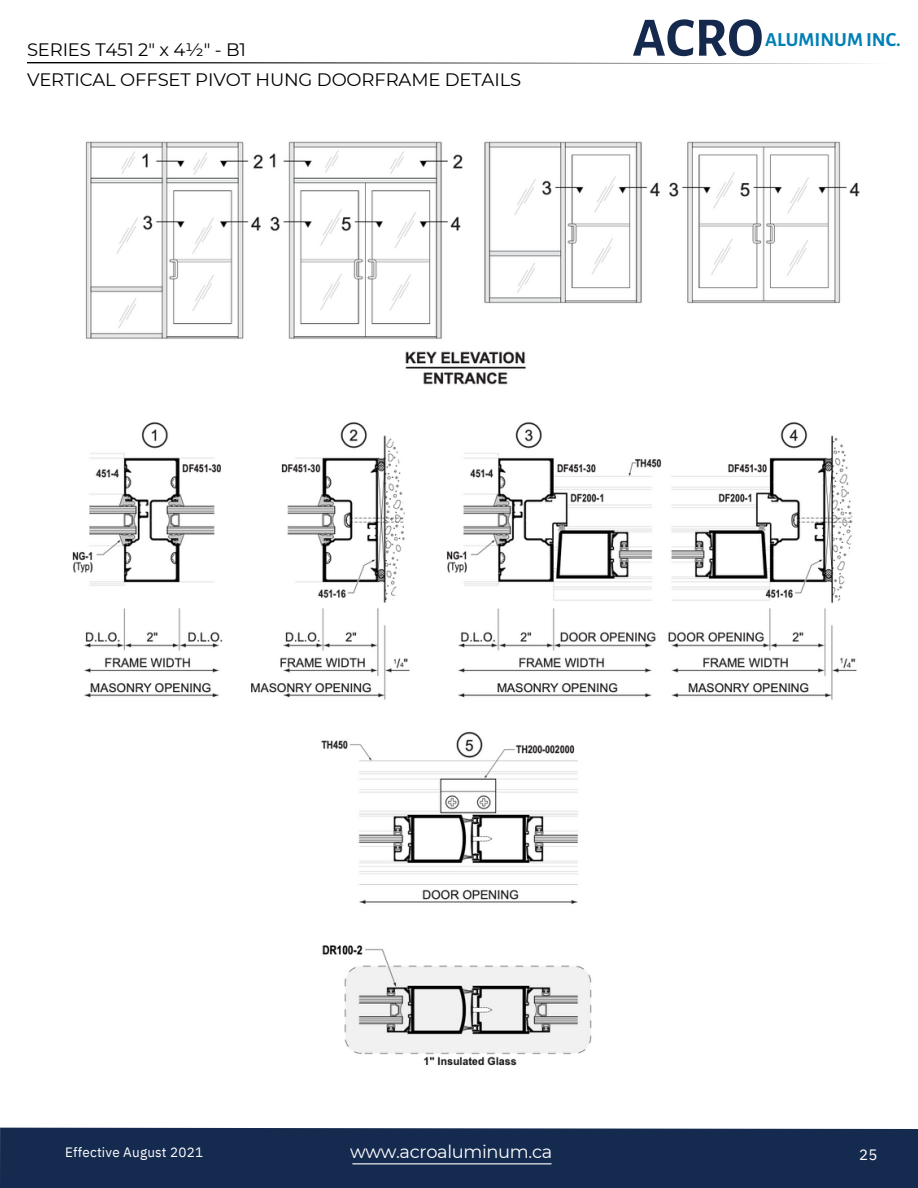
<style>
.page{position:relative;width:918px;height:1188px;background:#fff}
.page>*{position:absolute;margin:0;border:0;box-sizing:border-box;transform-origin:0 0}
.t1{font:700 55.65px "Alegreya Sans";color:#15294e}
.t2{font:700 20.1px "Alegreya Sans";color:#027fb4}
.t3{font:18px "Montserrat";letter-spacing:-.01em;color:#000}
.t4{font:17.85px "Montserrat";letter-spacing:-.02em;color:#fff}
.t5{font:15px "IBM Plex Sans";color:#fff}
.t6{font:13.5px "IBM Plex Sans";letter-spacing:.015em;color:#fff}
</style>
<div class="page">
<svg style="left:27px;top:62px;width:617px;height:1px"></svg>
<img style="left:72px;top:141px;width:788px;height:925px">
<div style="left:0;top:1127px;width:918px;height:61px;background:#152a4f"></div>
<hr style="left:352px;top:1163px;width:200px;height:1px;background:#fff">
<p class="t3" style="left:27px;top:38px;width:221px">SERIES T451 2" x 4½" - B1</p>
<p class="t3" style="left:27px;top:69px;width:496px">VERTICAL OFFSET PIVOT HUNG DOORFRAME DETAILS</p>
<p class="t1" style="left:632px;top:11px;width:132px">ACRO</p>
<p class="t2" style="left:765px;top:30px;width:137px">ALUMINUMINC.</p>
<p class="t6" style="left:65px;top:1143px;width:139px">Effective August 2021</p>
<p class="t4" style="left:350px;top:1140px;width:204px">www.acroaluminum.ca</p>
<p class="t5" style="left:859px;top:1145px;width:20px">25</p>
</div>
